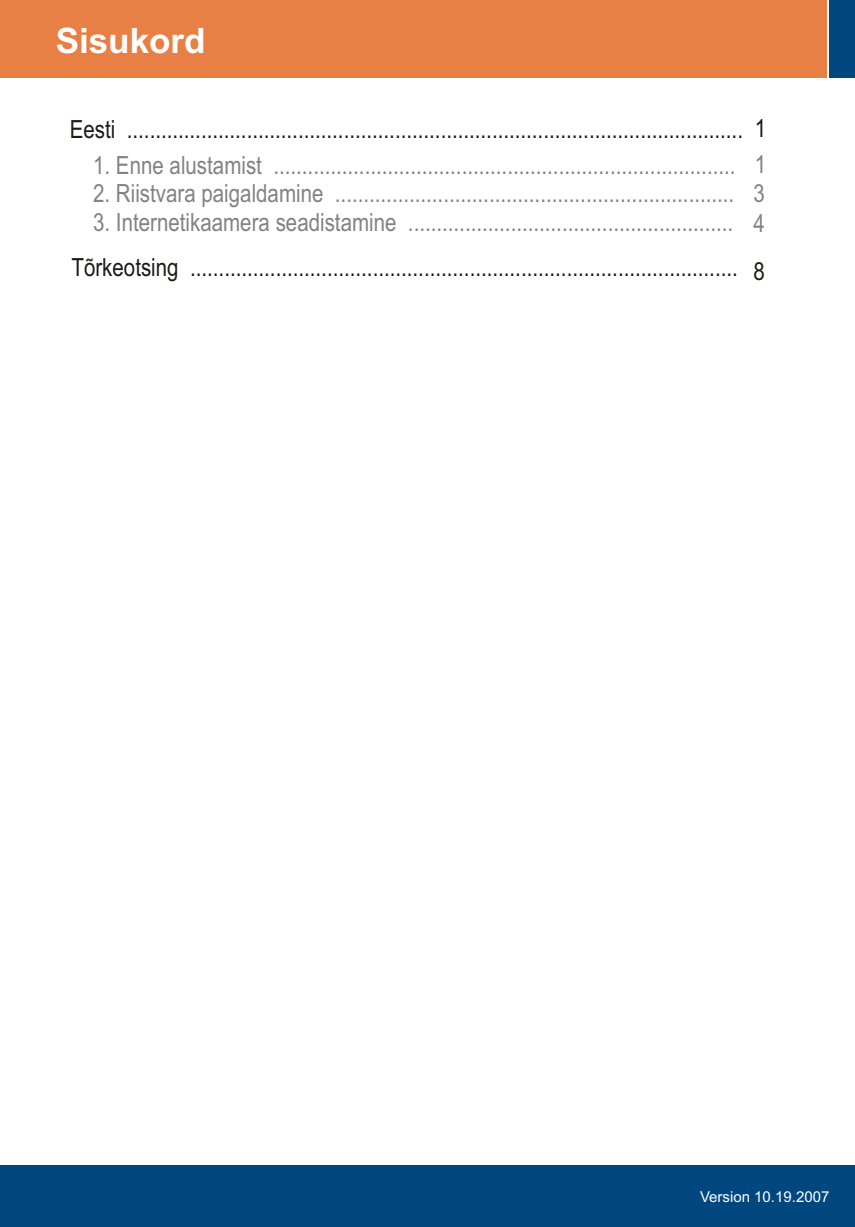
<style>
.page{position:relative;width:855px;height:1227px;background:#fff}
.page>*{position:absolute;margin:0;border:0;box-sizing:border-box;transform-origin:0 0}
.t1{font:700 35px "Arial";color:#fff}
.t2{font:25px "Arial Narrow";color:#828282}
.t3{font:25px "Arial Narrow";color:#1f1a17}
.t4{font:15px "Arial";color:#fff}
</style>
<div class="page">
<div style="left:0;top:1165px;width:854px;height:62px;background:#004780"></div>
<div style="left:0;top:0;width:826px;height:78px;background:#e88045"></div>
<div style="left:829px;top:0;width:25px;height:78px;background:#004780"></div>
<h1 class="t1" style="left:56px;top:27px;width:151px">Sisukord</h1>
<p class="t3" style="left:70px;top:120px;width:674px">Eesti ............................................................................................................</p>
<p class="t2" style="left:93px;top:156px;width:643px">1. Enne alustamist .................................................................................</p>
<p class="t2" style="left:93px;top:184px;width:642px">2. Riistvara paigaldamine ......................................................................</p>
<p class="t2" style="left:93px;top:212px;width:641px">3. Internetikaamera seadistamine .........................................................</p>
<p class="t3" style="left:71px;top:258px;width:667px">Tõrkeotsing ................................................................................................</p>
<p class="t3" style="left:754px;top:119px;width:13px">1</p>
<p class="t2" style="left:754px;top:155px;width:13px">1</p>
<p class="t2" style="left:753px;top:184px;width:13px">3</p>
<p class="t2" style="left:753px;top:213px;width:13px">4</p>
<p class="t3" style="left:753px;top:261px;width:13px">8</p>
<p class="t4" style="left:699px;top:1191px;width:131px">Version 10.19.2007</p>
</div>
